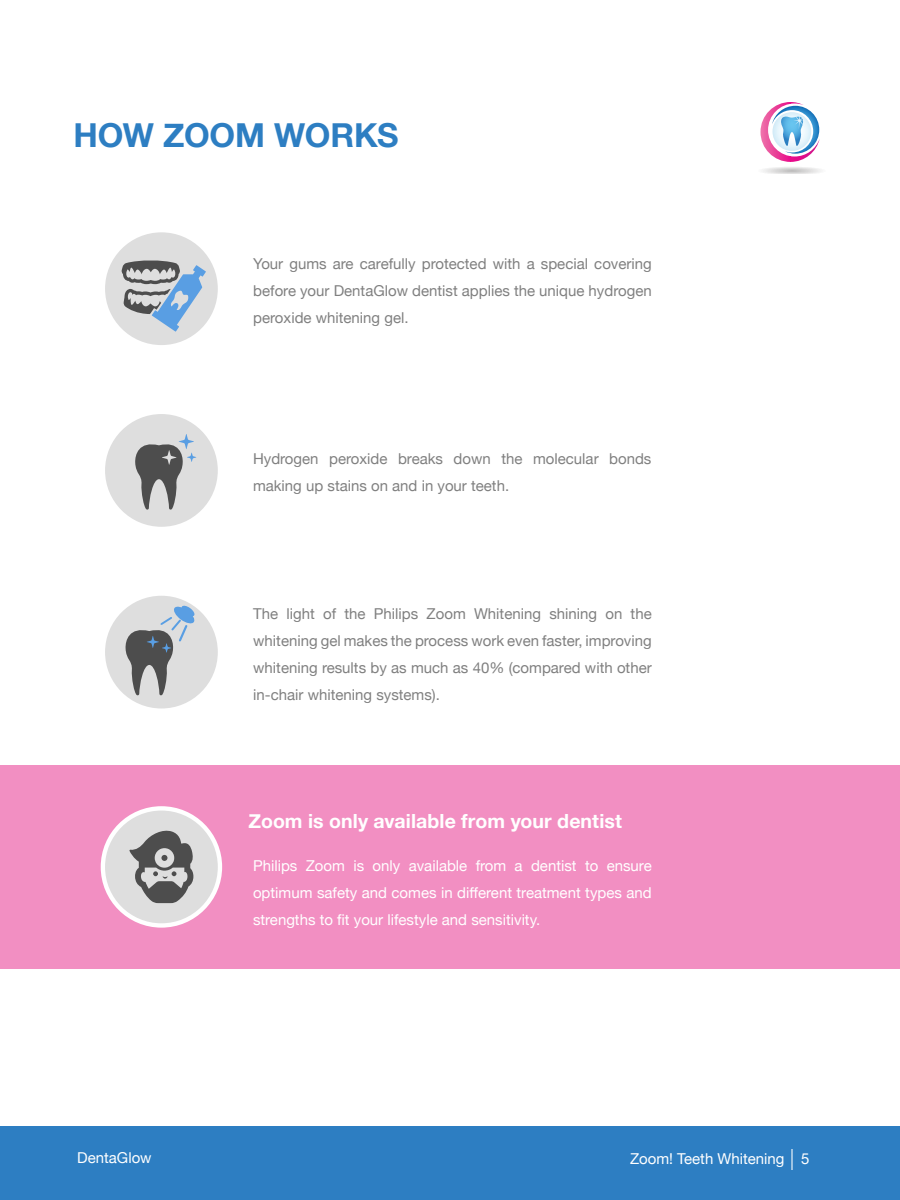
<style>
.page{position:relative;width:900px;height:1200px;background:#fff}
.page>*{position:absolute;margin:0;border:0;box-sizing:border-box;transform-origin:0 0}
.t1{font:700 33px "Helvetica Neue";letter-spacing:-.005em;color:#2d7ec2}
.t2{font:700 19.5px "Helvetica Neue";letter-spacing:.005em;color:#fff}
.t3{font:15px/27px "Helvetica Neue";color:#808080;text-align:justify}
.t4{font:15px/27px "Helvetica Neue";color:#fff;text-align:justify}
</style>
<div class="page">
<div style="left:0;top:1126px;width:900px;height:74px;background:#2d7ec2"></div>
<hr style="left:791px;top:1149px;width:2px;height:21px;background:#fff">
<svg style="left:760px;top:102px;width:61px;height:72px"></svg>
<div style="left:0;top:766px;width:900px;height:203px;background:#f28fc2"></div>
<div style="left:103px;top:230px;width:117px;height:117px;background:#dedede;border-radius:50%"></div>
<div style="left:101px;top:228px;width:121px;height:121px;border:4px solid #fff;border-radius:50%"></div>
<svg style="left:121px;top:260px;width:85px;height:72px"></svg>
<div style="left:103px;top:412px;width:117px;height:117px;background:#dedede;border-radius:50%"></div>
<div style="left:101px;top:410px;width:121px;height:121px;border:4px solid #fff;border-radius:50%"></div>
<svg style="left:135px;top:434px;width:61px;height:76px"></svg>
<div style="left:103px;top:594px;width:117px;height:117px;background:#dedede;border-radius:50%"></div>
<div style="left:101px;top:591px;width:121px;height:122px;border:4px solid #fff;border-radius:50%"></div>
<svg style="left:125px;top:605px;width:71px;height:90px"></svg>
<div style="left:103px;top:808px;width:117px;height:117px;background:#dedede;border-radius:50%"></div>
<div style="left:101px;top:806px;width:121px;height:122px;border:4px solid #fff;border-radius:50%"></div>
<svg style="left:129px;top:830px;width:64px;height:73px"></svg>
<h1 class="t1" style="left:74px;top:109px;width:327px">HOW ZOOM WORKS</h1>
<p class="t3" style="left:253px;top:251px;width:400px">Your gums are carefully protected with a special covering before your DentaGlow dentist applies the unique hydrogen peroxide whitening gel.</p>
<p class="t3" style="left:253px;top:446px;width:400px">Hydrogen peroxide breaks down the molecular bonds making up stains on and in your teeth.</p>
<p class="t3" style="left:253px;top:601px;width:400px">The light of the Philips Zoom Whitening shining on the whitening gel makes the process work even faster, improving whitening results by as much as 40% (compared with other in-chair whitening systems).</p>
<h2 class="t2" style="left:249px;top:805px;width:375px">Zoom is only available from your dentist</h2>
<p class="t4" style="left:253px;top:853px;width:400px">Philips Zoom is only available from a dentist to ensure optimum safety and comes in different treatment types and strengths to fit your lifestyle and sensitivity.</p>
<p class="t4" style="left:77px;top:1145px;width:76px">DentaGlow</p>
<p class="t4" style="left:630px;top:1146px;width:181px">Zoom! Teeth Whitening 5</p>
</div>
